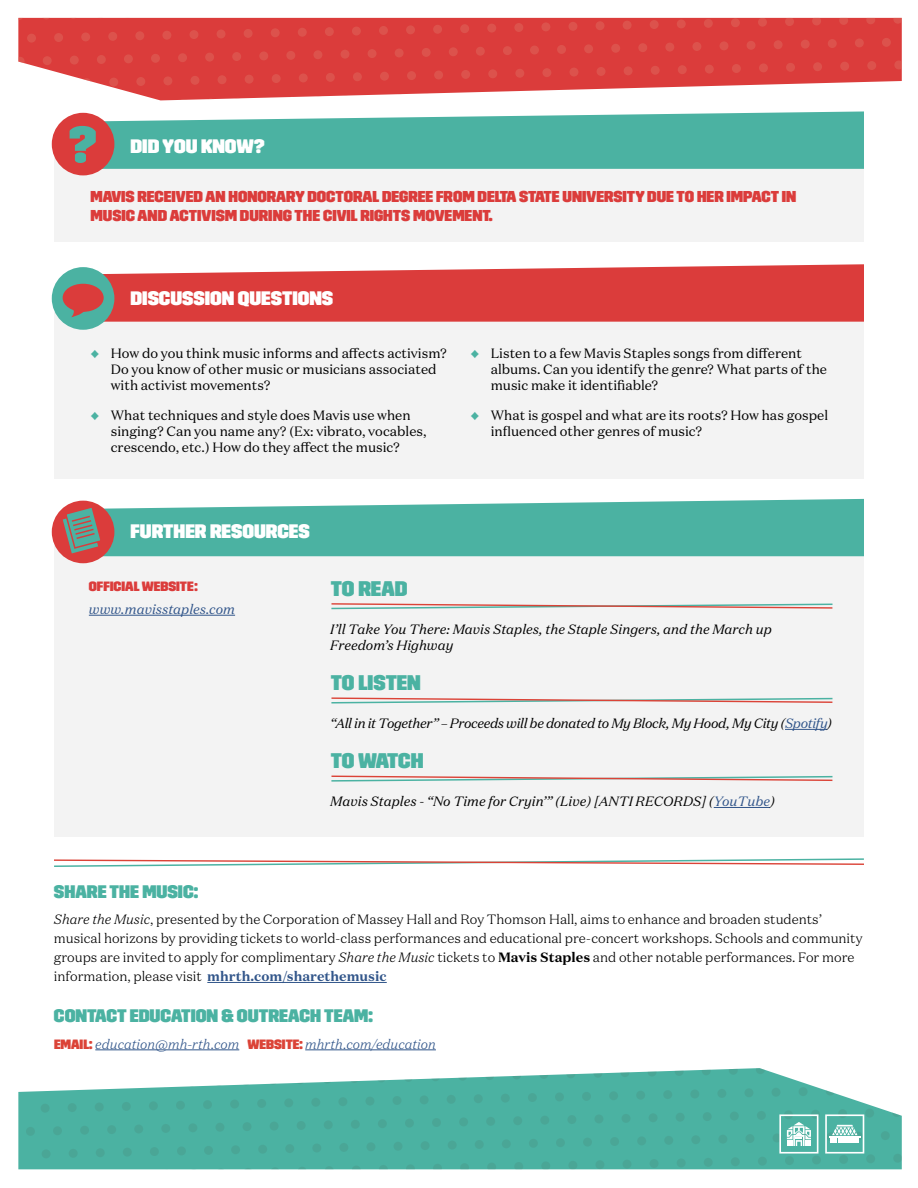
<style>
.page{position:relative;width:918px;height:1188px;background:#fff}
.page>*{position:absolute;margin:0;border:0;box-sizing:border-box;transform-origin:0 0}
.t1{font:51px "Trim Poster";color:#4bb2a2}
.t2{font:21.15px "Trim Poster";color:#4bb2a2}
.t3{font:19.5px "Trim Poster";color:#fff}
.t4{font:18.15px "Trim Poster";color:#4bb2a2}
.t5{font:15.75px/18.9px "Trim Poster";color:#db3c3b}
.t6{font:13.5px/16.2px "Domaine Text";color:#000}
.t7{font:300 13.5px/19.2px "Domaine Text";color:#000}
.t8{font:italic 13.5px/16.2px "Domaine Text";color:#000}
.t9{font:italic 13.5px "Domaine Text";letter-spacing:-.025em;color:#000}
.t10{font:italic 300 13.5px "Domaine Text";color:#31558a}
.t11{font:italic 13.5px "Domaine Text";color:#31558a}
.t12{font:13.5px "Trim Poster";color:#db3c3b}
.s1{font-family:"Arial";font-weight:700;color:#4bb2a2}
.s2{color:#31558a}
.s3{font-style:italic}
.s4{font-weight:700}
.s5{font-weight:700;color:#31558a}
.s6{font-family:"Trim Poster";font-weight:400;font-style:normal;color:#db4337}
</style>
<div class="page">
<div style="left:54px;top:148px;width:810px;height:94px;background:#f3f3f3"></div>
<div style="left:54px;top:312px;width:810px;height:166px;background:#f3f3f3"></div>
<svg style="left:18px;top:18px;width:884px;height:82px;background:#df5756"></svg>
<svg style="left:68px;top:111px;width:796px;height:58px;background:#5cb9ab"></svg>
<svg style="left:66px;top:264px;width:798px;height:58px;background:#de4f4e"></svg>
<svg style="left:25px;top:1068px;width:877px;height:101px;background:#65bcae"></svg>
<svg style="left:54px;top:858px;width:810px;height:9px"></svg>
<div style="left:52px;top:113px;width:62px;height:62px;background:#db3c3b;border-radius:50%"></div>
<div style="left:52px;top:267px;width:62px;height:63px;background:#4bb2a2;border-radius:50%"></div>
<hr style="left:207px;top:982px;width:180px;height:1px;background:#31558a">
<hr style="left:95px;top:1050px;width:144px;height:1px;background:#31558a">
<hr style="left:305px;top:1050px;width:131px;height:1px;background:#31558a">
<div style="left:63px;top:284px;width:41px;height:28px;background:#db3c3b;border-radius:50%"></div>
<svg style="left:71px;top:309px;width:17px;height:8px"></svg>
<div style="left:54px;top:540px;width:810px;height:297px;background:#f3f3f3"></div>
<svg style="left:67px;top:499px;width:797px;height:57px;background:#5ab8aa"></svg>
<div style="left:52px;top:501px;width:62px;height:62px;background:#db3c3b;border-radius:50%"></div>
<hr style="left:89px;top:615px;width:146px;height:1px;background:#31558a">
<svg style="left:331px;top:603px;width:502px;height:7px"></svg>
<hr style="left:785px;top:729px;width:42px;height:1px;background:#31558a">
<svg style="left:331px;top:697px;width:502px;height:7px"></svg>
<hr style="left:714px;top:807px;width:56px;height:1px;background:#31558a">
<svg style="left:331px;top:775px;width:502px;height:7px"></svg>
<svg style="left:63px;top:505px;width:40px;height:48px"></svg>
<p class="t1" style="left:69px;top:115px;width:29px">?</p>
<p class="t5" style="left:91px;top:187px;width:707px">MAVIS RECEIVED AN HONORARY DOCTORAL DEGREE FROM DELTA STATE UNIVERSITY DUE TO HER IMPACT IN<br>MUSIC AND ACTIVISM DURING THE CIVIL RIGHTS MOVEMENT.</p>
<p class="t3" style="left:131px;top:135px;width:136px">DID YOU KNOW?</p>
<p class="t3" style="left:131px;top:287px;width:204px">DISCUSSION QUESTIONS</p>
<p class="t6" style="left:111px;top:345px;width:338px;text-indent:-20px"><span class="s1">♦</span> How do you think music informs and affects activism?<br>Do you know of other music or musicians associated with activist movements?</p>
<p class="t6" style="left:111px;top:407px;width:317px;text-indent:-20px"><span class="s1">♦</span> What techniques and style does Mavis use when singing? Can you name any? (Ex: vibrato, vocables, crescendo, etc.) How do they affect the music?</p>
<p class="t6" style="left:491px;top:345px;width:338px;text-indent:-20px"><span class="s1">♦</span> Listen to a few Mavis Staples songs from different albums. Can you identify the genre? What parts of the music make it identifiable?</p>
<p class="t6" style="left:491px;top:407px;width:339px;text-indent:-20px"><span class="s1">♦</span> What is gospel and what are its roots? How has gospel influenced other genres of music?</p>
<p class="t3" style="left:131px;top:520px;width:181px">FURTHER RESOURCES</p>
<p class="t12" style="left:89px;top:578px;width:111px">OFFICIAL WEBSITE:</p>
<p class="t11" style="left:89px;top:601px;width:148px">www.mavisstaples.com</p>
<p class="t2" style="left:331px;top:576px;width:78px">TO READ</p>
<p class="t8" style="left:330px;top:621px;width:443px">I’ll Take You There: Mavis Staples, the Staple Singers, and the March up<br>Freedom’s Highway</p>
<p class="t2" style="left:331px;top:671px;width:92px">TO LISTEN</p>
<p class="t9" style="left:330px;top:715px;width:503px">“All in it Together” – Proceeds will be donated to My Block, My Hood, My City (<span class="s2">Spotify</span>)</p>
<p class="t2" style="left:331px;top:749px;width:94px">TO WATCH</p>
<p class="t4" style="left:54px;top:881px;width:146px">SHARE THE MUSIC:</p>
<p class="t8" style="left:330px;top:793px;width:446px">Mavis Staples - “No Time for Cryin’” (Live) [ANTI RECORDS] (<span class="s2">YouTube</span>)</p>
<p class="t7" style="left:54px;top:909px;width:810px"><span class="s3">Share the Music</span>, presented by the Corporation of Massey Hall and Roy Thomson Hall, aims to enhance and broaden students’ musical horizons by providing tickets to world-class performances and educational pre-concert workshops. Schools and community groups are invited to apply for complimentary <span class="s3">Share the Music</span> tickets to <span class="s4">Mavis Staples</span> and other notable performances. For more information, please visit <span class="s5">mhrth.com/sharethemusic</span></p>
<p class="t4" style="left:54px;top:1005px;width:320px">CONTACT EDUCATION &amp; OUTREACH TEAM:</p>
<p class="t10" style="left:54px;top:1035px;width:383px"><span class="s6">EMAIL:</span> education@mh-rth.com <span class="s6">WEBSITE:</span> mhrth.com/education</p>
</div>
